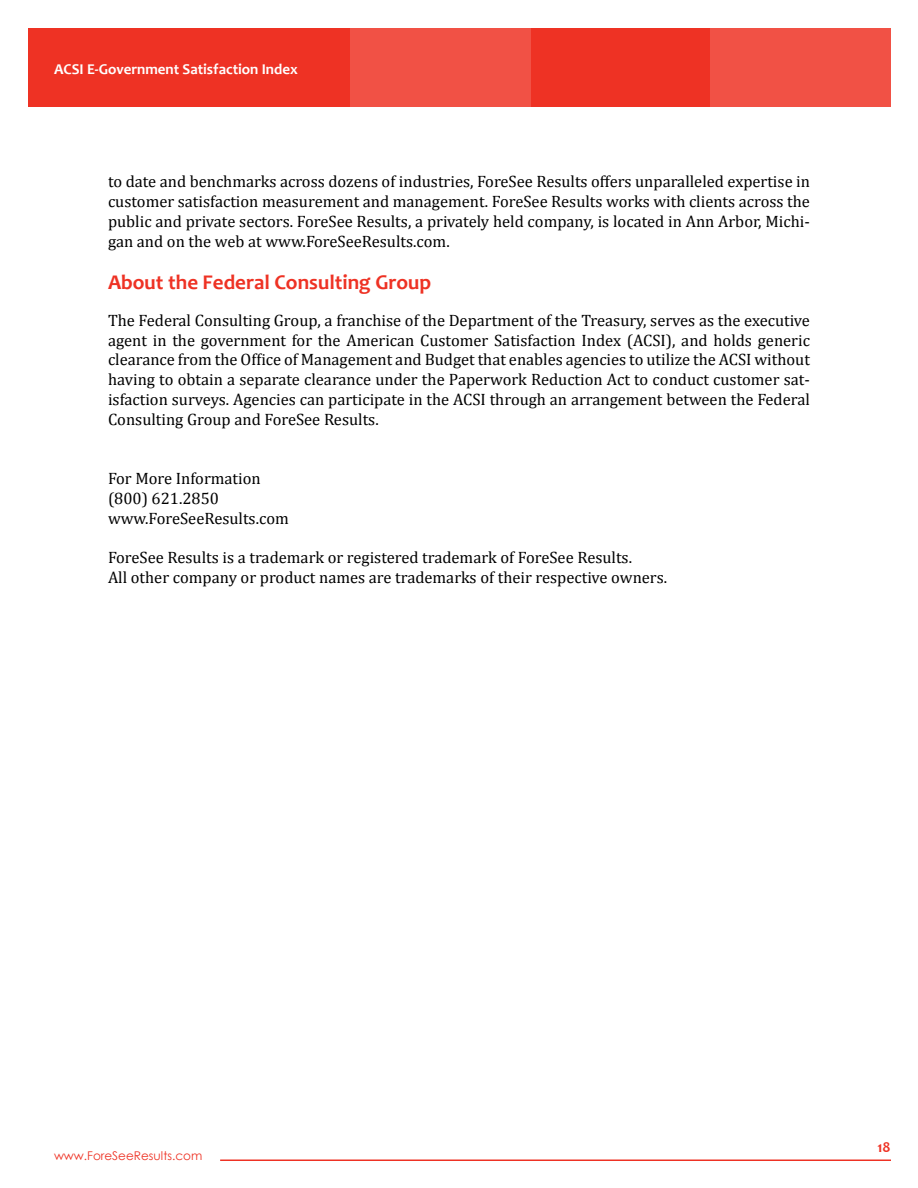
<style>
.page{position:relative;width:918px;height:1188px;background:#fff}
.page>*{position:absolute;margin:0;border:0;box-sizing:border-box;transform-origin:0 0}
.t1{font:700 21px "Candara";color:#ee3224}
.t2{font:16.5px/19.8px "Cambria";color:#000;text-align:justify}
.t3{font:700 15px "Candara";color:#fff}
.t4{font:700 15px "Candara";color:#ee3224}
.t5{font:12px "Century Gothic";color:#ee3224}
</style>
<div class="page">
<div style="left:28px;top:28px;width:863px;height:79px;background:#ee3224"></div>
<div style="left:711px;top:28px;width:180px;height:79px;background:#f15145"></div>
<div style="left:351px;top:28px;width:180px;height:79px;background:#f15145"></div>
<hr style="left:220px;top:1160px;width:671px;height:1px;background:#ee3224">
<p class="t3" style="left:54px;top:60px;width:245px">ACSI E-Government Satisfaction Index</p>
<p class="t2" style="left:108px;top:172px;width:704px">to date and benchmarks across dozens of industries, ForeSee Results offers unparalleled expertise in customer satisfaction measurement and management. ForeSee Results works with clients across the public and private sectors. ForeSee Results, a privately held company, is located in Ann Arbor, Michi&shy;gan and on the web at www.ForeSeeResults.com.</p>
<p class="t1" style="left:108px;top:269px;width:325px">About the Federal Consulting Group</p>
<p class="t2" style="left:108px;top:310px;width:704px">The Federal Consulting Group, a franchise of the Department of the Treasury, serves as the executive agent in the government for the American Customer Satisfaction Index (ACSI), and holds generic clearance from the Office of Management and Budget that enables agencies to utilize the ACSI without having to obtain a separate clearance under the Paperwork Reduction Act to conduct customer sat&shy;isfaction surveys. Agencies can participate in the ACSI through an arrangement between the Federal Consulting Group and ForeSee Results.</p>
<p class="t2" style="left:108px;top:469px;width:182px;text-align:left">For More Information (800) 621.2850 www.ForeSeeResults.com</p>
<p class="t2" style="left:108px;top:548px;width:561px">ForeSee Results is a trademark or registered trademark of ForeSee Results.<br>All other company or product names are trademarks of their respective owners.</p>
<p class="t5" style="left:54px;top:1148px;width:150px">www.ForeSeeResults.com</p>
<p class="t4" style="left:878px;top:1138px;width:15px">18</p>
</div>
